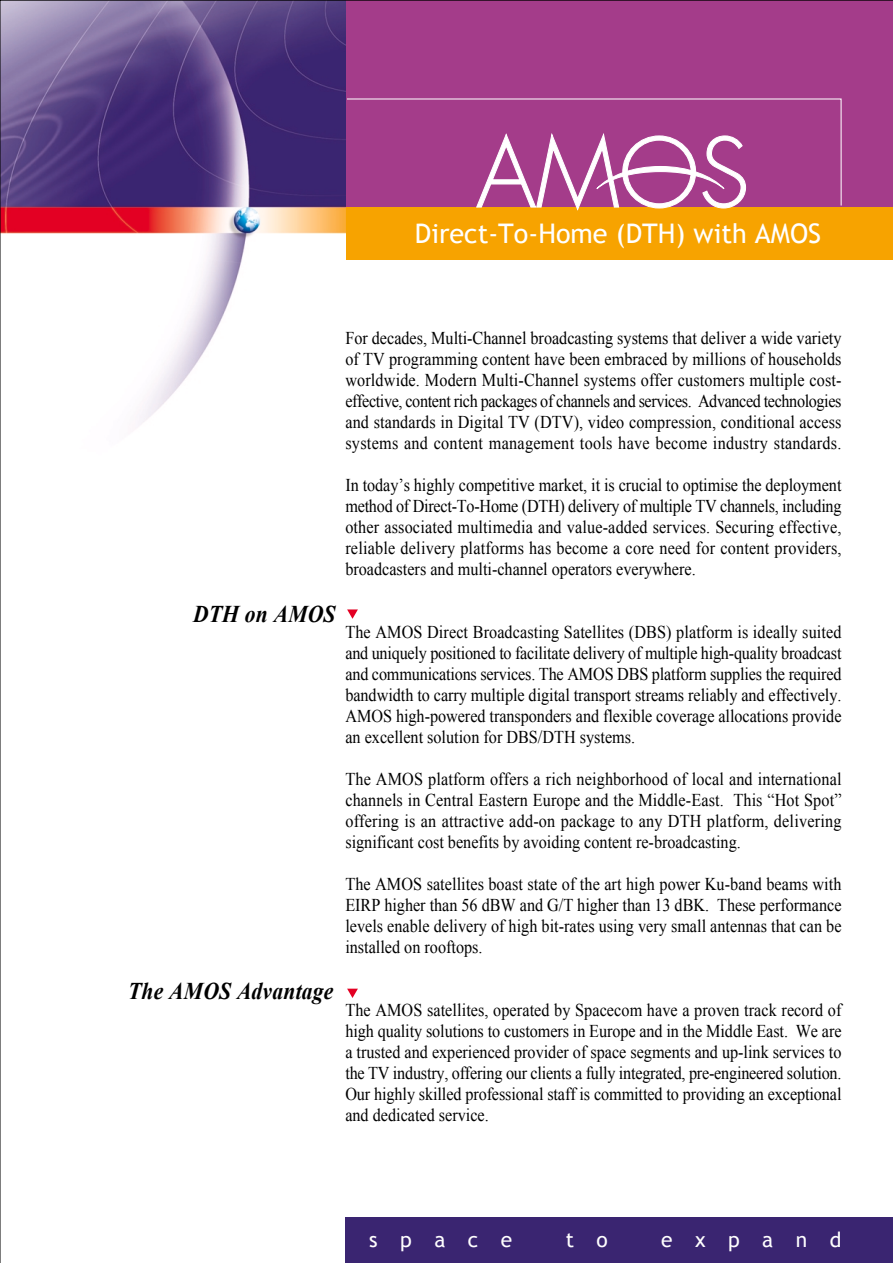
<style>
.page{position:relative;width:894px;height:1263px;background:#fff}
.page>*{position:absolute;margin:0;border:0;box-sizing:border-box;transform-origin:0 0}
.t1{font:27px "Trebuchet MS";color:#fff}
.t2{font:italic 700 24px "Times New Roman";letter-spacing:.01em;color:#000;scale:.9 1}
.t3{font:21px "Trebuchet MS";letter-spacing:1.07em;color:#fff}
.t4{font:18px/21px "Times New Roman";color:#000;text-align:justify;scale:.9 1}
</style>
<div class="page">
<img style="left:2px;top:2px;width:345px;height:424px">
<div style="left:347px;top:0;width:546px;height:260px;background:#a43c8a"></div>
<div style="left:347px;top:207px;width:546px;height:53px;background:#f7a300"></div>
<svg style="left:346px;top:98px;width:496px;height:109px"></svg>
<svg style="left:475px;top:131px;width:272px;height:80px"></svg>
<svg style="left:347px;top:609px;width:11px;height:10px"></svg>
<svg style="left:347px;top:989px;width:11px;height:9px"></svg>
<div style="left:345px;top:1218px;width:548px;height:45px;background:#3a2571"></div>
<h1 class="t1" style="left:415px;top:217px;width:408px">Direct-To-Home (DTH) with AMOS</h1>
<p class="t4" style="left:345px;top:327px;width:553px">For decades, Multi-Channel broadcasting systems that deliver a wide variety of TV programming content have been embraced by millions of households worldwide. Modern Multi-Channel systems offer customers multiple cost&shy;effective, content rich packages of channels and services. Advanced technologies and standards in Digital TV (DTV), video compression, conditional access systems and content management tools have become industry standards.</p>
<p class="t4" style="left:345px;top:474px;width:553px">In today’s highly competitive market, it is crucial to optimise the deployment method of Direct-To-Home (DTH) delivery of multiple TV channels, including other associated multimedia and value-added services. Securing effective, reliable delivery platforms has become a core need for content providers, broadcasters and multi-channel operators everywhere.</p>
<h2 class="t2" style="left:193px;top:600px;width:160px">DTH on AMOS</h2>
<p class="t4" style="left:345px;top:621px;width:553px">The AMOS Direct Broadcasting Satellites (DBS) platform is ideally suited and uniquely positioned to facilitate delivery of multiple high-quality broadcast and communications services. The AMOS DBS platform supplies the required bandwidth to carry multiple digital transport streams reliably and effectively.<br>AMOS high-powered transponders and flexible coverage allocations provide an excellent solution for DBS/DTH systems.</p>
<p class="t4" style="left:345px;top:768px;width:553px">The AMOS platform offers a rich neighborhood of local and international channels in Central Eastern Europe and the Middle-East. This “Hot Spot” offering is an attractive add-on package to any DTH platform, delivering significant cost benefits by avoiding content re-broadcasting.</p>
<p class="t4" style="left:345px;top:873px;width:553px">The AMOS satellites boast state of the art high power Ku-band beams with EIRP higher than 56 dBW and G/T higher than 13 dBK. These performance levels enable delivery of high bit-rates using very small antennas that can be installed on rooftops.</p>
<h2 class="t2" style="left:128px;top:978px;width:230px">The AMOS Advantage</h2>
<p class="t4" style="left:345px;top:999px;width:553px">The AMOS satellites, operated by Spacecom have a proven track record of high quality solutions to customers in Europe and in the Middle East. We are a trusted and experienced provider of space segments and up-link services to the TV industry, offering our clients a fully integrated, pre-engineered solution.<br>Our highly skilled professional staff is committed to providing an exceptional and dedicated service.</p>
<p class="t3" style="left:369px;top:1227px;width:144px">space</p>
<p class="t3" style="left:566px;top:1227px;width:44px">t o</p>
<p class="t3" style="left:661px;top:1227px;width:182px">expand</p>
</div>
